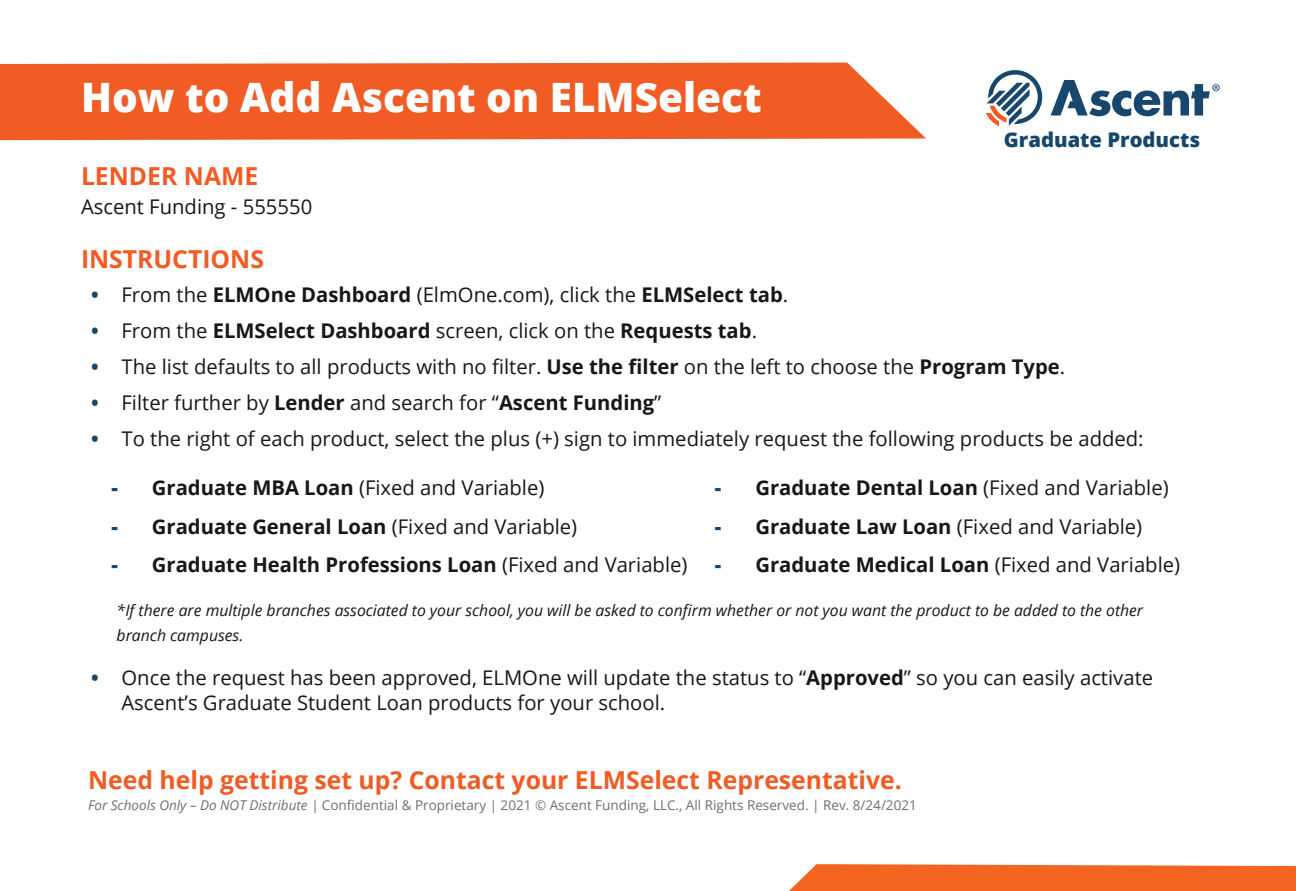
<style>
.page{position:relative;width:1296px;height:891px;background:#fff}
.page>*{position:absolute;margin:0;border:0;box-sizing:border-box;transform-origin:0 0}
.t1{font:800 40.5px "Open Sans";color:#fff}
.t2{font:700 24.75px "Open Sans";color:#f15b24}
.t3{font:20.25px/24.8px "Open Sans";color:#171718}
.t4{font:700 20.25px "Open Sans";color:#171718}
.t5{font:800 20.25px "Open Sans";color:#15476c}
.t6{font:italic 15.75px/24.8px "Open Sans";color:#171718}
.t7{font:13.5px "Open Sans";color:#6d6f72}
.s1{font-weight:700;color:#15476c}
.s2{font-weight:700}
.s3{color:#15476c}
.s4{font-weight:400}
.s5{font-weight:800;color:#15476c}
.s6{font-style:italic}
.s7{color:#6e6f72}
</style>
<div class="page">
<div style="left:0;top:63px;width:926px;height:77px;background:#f15b24"></div>
<svg style="left:789px;top:864px;width:507px;height:27px;background:#f36e2f"></svg>
<svg style="left:986px;top:70px;width:57px;height:56px"></svg>
<svg style="left:1051px;top:80px;width:169px;height:36px"></svg>
<p class="t1" style="left:81px;top:66px;width:682px">How to Add Ascent on ELMSelect</p>
<p class="t5" style="left:1004px;top:124px;width:198px">Graduate Products</p>
<p class="t2" style="left:81px;top:159px;width:179px">LENDER NAME</p>
<p class="t3" style="left:81px;top:194px;width:233px">Ascent Funding - 555550</p>
<p class="t2" style="left:81px;top:242px;width:185px">INSTRUCTIONS</p>
<p class="t3" style="left:91px;top:282px;width:699px"><span class="s1">•</span> From the <span class="s2">ELMOne Dashboard</span> (ElmOne.com), click the <span class="s2">ELMSelect tab</span>.</p>
<p class="t4" style="left:91px;top:316px;width:667px"><span class="s3">•</span> <span class="s4">From the</span> ELMSelect Dashboard <span class="s4">screen, click on the</span> Requests tab<span class="s4">.</span></p>
<p class="t3" style="left:91px;top:354px;width:976px"><span class="s1">•</span> The list defaults to all products with no filter. <span class="s2">Use the filter</span> on the left to choose the <span class="s2">Program Type</span>.</p>
<p class="t3" style="left:91px;top:390px;width:572px"><span class="s1">•</span> Filter further by <span class="s2">Lender</span> and search for “<span class="s2">Ascent Funding</span>”</p>
<p class="t3" style="left:91px;top:426px;width:1054px"><span class="s1">•</span> To the right of each product, select the plus (+) sign to immediately request the following products be added:</p>
<p class="t3" style="left:111px;top:475px;width:435px"><span class="s5">-</span> <span class="s2">Graduate MBA Loan</span> (Fixed and Variable)</p>
<p class="t4" style="left:111px;top:512px;width:467px"><span class="s5">-</span> Graduate General Loan <span class="s4">(Fixed and Variable)</span></p>
<p class="t4" style="left:111px;top:551px;width:578px"><span class="s5">-</span> Graduate Health Professions Loan <span class="s4">(Fixed and Variable)</span></p>
<p class="t6" style="left:117px;top:597px;width:1028px">*If there are multiple branches associated to your school, you will be asked to confirm whether or not you want the product to be added to the other branch campuses.</p>
<p class="t4" style="left:715px;top:474px;width:455px"><span class="s5">-</span> Graduate Dental Loan <span class="s4">(Fixed and Variable)</span></p>
<p class="t3" style="left:715px;top:514px;width:429px"><span class="s5">-</span> <span class="s2">Graduate Law Loan</span> (Fixed and Variable)</p>
<p class="t4" style="left:715px;top:551px;width:467px"><span class="s5">-</span> Graduate Medical Loan <span class="s4">(Fixed and Variable)</span></p>
<p class="t3" style="left:122px;top:665px;width:1033px;text-indent:-30px"><span class="s1">•</span> Once the request has been approved, ELMOne will update the status to “<span class="s2">Approved</span>” so you can easily activate<br>Ascent’s Graduate Student Loan products for your school.</p>
<p class="t2" style="left:88px;top:762px;width:815px">Need help getting set up? Contact your ELMSelect Representative.</p>
<p class="t7" style="left:88px;top:796px;width:830px"><span class="s6">For Schools Only – Do NOT Distribute |</span> Confidential &amp; Proprietary | 2021 <span class="s7">©</span> Ascent Funding, LLC., All Rights Reserved. | Rev. 8/24/2021</p>
</div>
